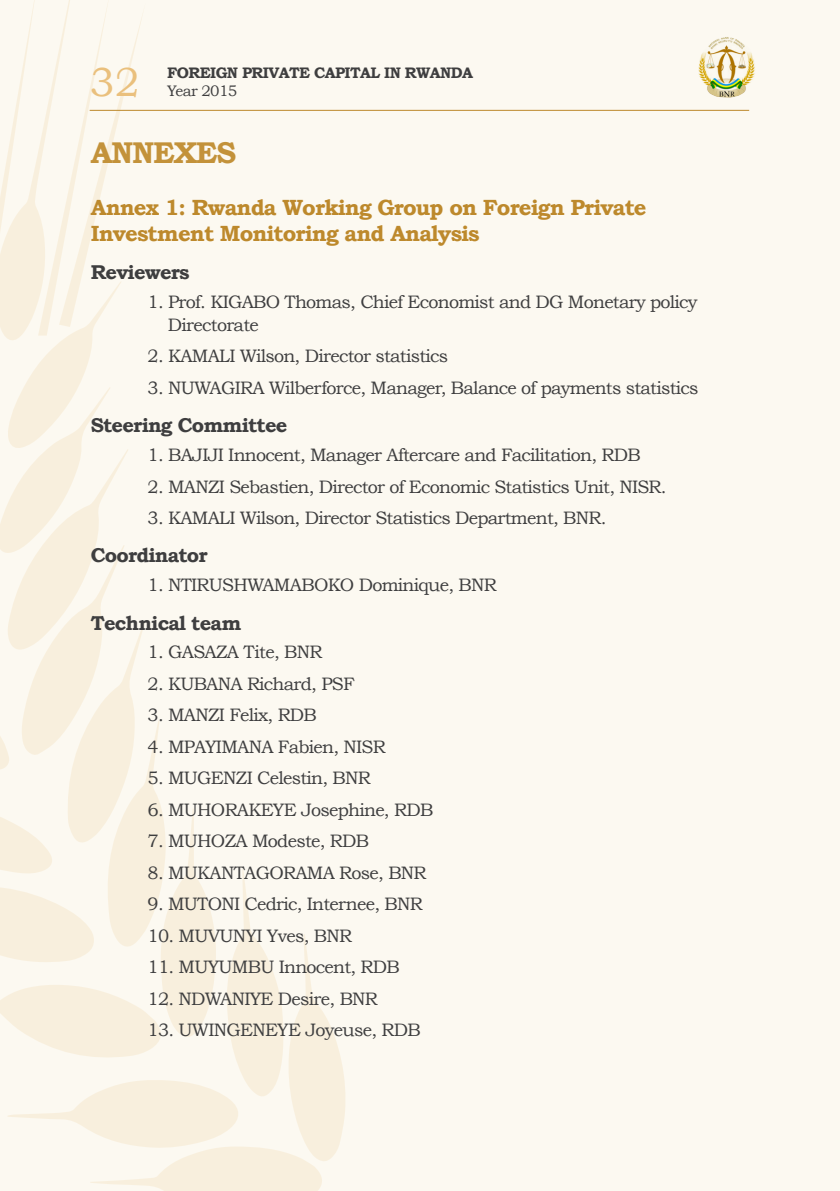
<style>
.page{position:relative;width:840px;height:1191px;background:#fff}
.page>*{position:absolute;margin:0;border:0;box-sizing:border-box;transform-origin:0 0}
.t1{font:40.6px "Bookman Old Style";color:#eac07d}
.Heading_1{font:700 30px "Bookman Old Style";letter-spacing:-.04em;color:#c3923a}
.t2{font:700 22px/26px "Bookman Old Style";letter-spacing:-.04em;color:#bd892c}
.Heading_3{font:700 20px "Bookman Old Style";letter-spacing:-.04em;color:#3e3e3f}
.t3{font:18px/23px "Bookman Old Style";letter-spacing:-.04em;color:#3e3e3f}
.t4{font:700 15.2px "Bookman Old Style";letter-spacing:-.04em;color:#3e3e3f}
.t5{font:15.2px "Bookman Old Style";letter-spacing:-.04em;color:#3e3e3f}
</style>
<div class="page">
<div style="left:0;top:0;width:839px;height:1191px;background:#fcf9f1"></div>
<svg style="left:0;top:0;width:346px;height:1191px"></svg>
<hr style="left:90px;top:110px;width:658px;height:1px;background:#bd892c">
<img style="left:698px;top:37px;width:57px;height:61px">
<h1 class="t1" style="left:90px;top:59px;width:52px">32</h1>
<p class="t4" style="left:167px;top:63px;width:307px">FOREIGN PRIVATE CAPITAL IN RWANDA</p>
<p class="t5" style="left:167px;top:82px;width:72px">Year 2015</p>
<p class="Heading_1" style="left:91px;top:135px;width:147px">ANNEXES</p>
<p class="t2" style="left:91px;top:194px;width:557px">Annex 1: Rwanda Working Group on Foreign Private<br>Investment Monitoring and Analysis</p>
<p class="Heading_3" style="left:91px;top:260px;width:100px">Reviewers</p>
<p class="t3" style="left:168px;top:290px;width:531px;text-indent:-20px">1. Prof. KIGABO Thomas, Chief Economist and DG Monetary policy<br>Directorate</p>
<p class="t3" style="left:147px;top:345px;width:302px">2. KAMALI Wilson, Director statistics</p>
<p class="t3" style="left:147px;top:376px;width:552px">3. NUWAGIRA Wilberforce, Manager, Balance of payments statistics</p>
<p class="Heading_3" style="left:91px;top:413px;width:198px">Steering Committee</p>
<p class="t3" style="left:147px;top:443px;width:494px">1. BAJIJI Innocent, Manager Aftercare and Facilitation, RDB</p>
<p class="t3" style="left:147px;top:475px;width:520px">2. MANZI Sebastien, Director of Economic Statistics Unit, NISR.</p>
<p class="t3" style="left:147px;top:506px;width:460px">3. KAMALI Wilson, Director Statistics Department, BNR.</p>
<p class="Heading_3" style="left:91px;top:543px;width:118px">Coordinator</p>
<p class="t3" style="left:147px;top:573px;width:350px">1. NTIRUSHWAMABOKO Dominique, BNR</p>
<p class="Heading_3" style="left:91px;top:610px;width:152px">Technical team</p>
<p class="t3" style="left:147px;top:640px;width:176px">1. GASAZA Tite, BNR</p>
<p class="t3" style="left:147px;top:672px;width:208px">2. KUBANA Richard, PSF</p>
<p class="t3" style="left:147px;top:703px;width:171px">3. MANZI Felix, RDB</p>
<p class="t3" style="left:147px;top:735px;width:239px">4. MPAYIMANA Fabien, NISR</p>
<p class="t3" style="left:147px;top:766px;width:224px">5. MUGENZI Celestin, BNR</p>
<p class="t3" style="left:147px;top:798px;width:287px">6. MUHORAKEYE Josephine, RDB</p>
<p class="t3" style="left:147px;top:829px;width:223px">7. MUHOZA Modeste, RDB</p>
<p class="t3" style="left:147px;top:861px;width:280px">8. MUKANTAGORAMA Rose, BNR</p>
<p class="t3" style="left:147px;top:892px;width:276px">9. MUTONI Cedric, Internee, BNR</p>
<p class="t3" style="left:147px;top:924px;width:206px">10. MUVUNYI Yves, BNR</p>
<p class="t3" style="left:147px;top:955px;width:254px">11. MUYUMBU Innocent, RDB</p>
<p class="t3" style="left:147px;top:987px;width:232px">12. NDWANIYE Desire, BNR</p>
<p class="t3" style="left:147px;top:1018px;width:274px">13. UWINGENEYE Joyeuse, RDB</p>
</div>
